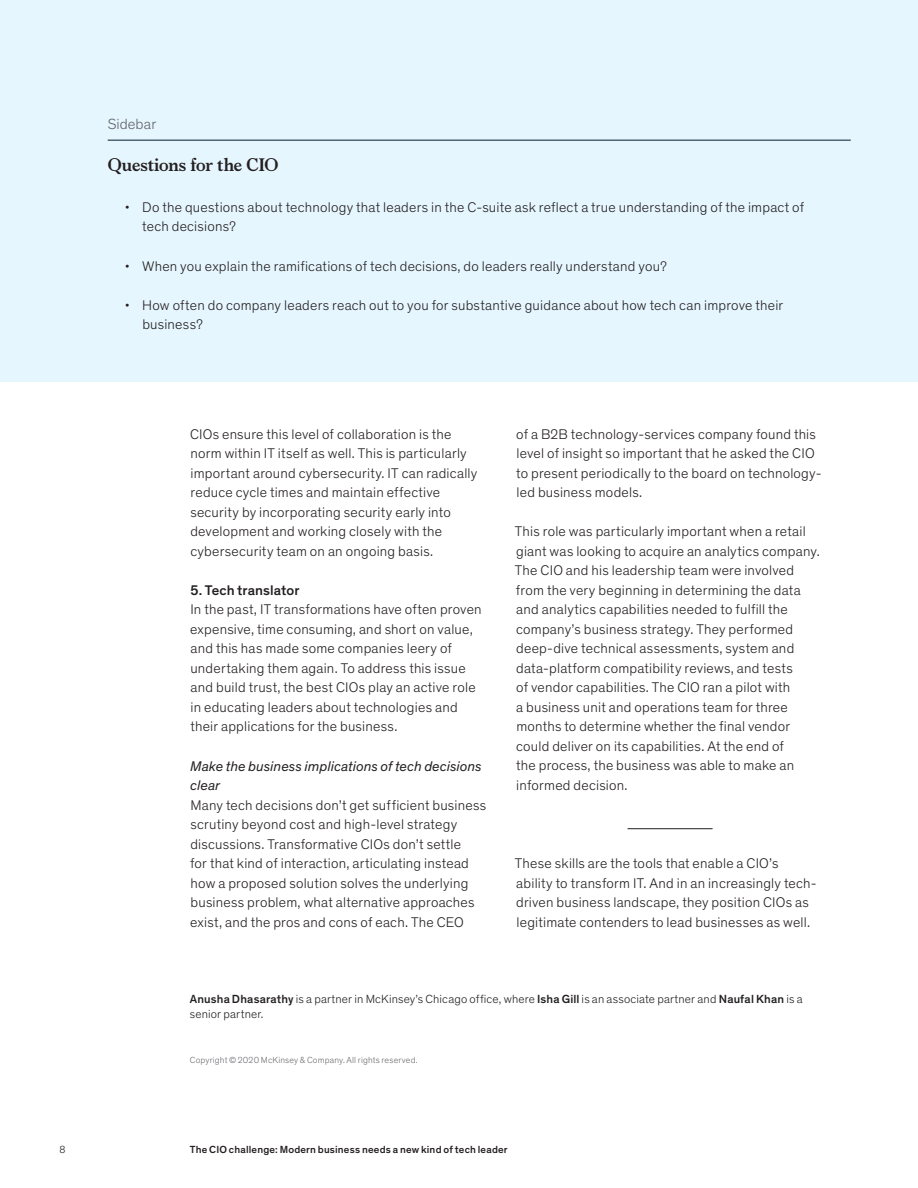
<style>
.page{position:relative;width:918px;height:1188px;background:#fff}
.page>*{position:absolute;margin:0;border:0;box-sizing:border-box;transform-origin:0 0}
.Sidebar_title{font:700 18px "Bower";letter-spacing:-.01em;color:#231f20}
.t1{font:300 15px "Theinhardt Pan";letter-spacing:.005em;color:#636366}
.Body_text{font:300 14.25px/19.5px "Theinhardt Pan";letter-spacing:.015em;color:#231f20}
.Body_heading_-_Level{font:500 14.25px "Theinhardt Pan";letter-spacing:.005em;color:#231f20}
.Author_bios-end_of_a{font:300 12px/15px "Theinhardt Pan";letter-spacing:.015em;color:#231f20}
.Header_footer___Blac{font:500 10.5px "Theinhardt Pan";letter-spacing:.02em;color:#231f20}
.t2{font:300 10.5px "Theinhardt Pan";color:#231f20}
.t3{font:300 9px "Theinhardt Pan";letter-spacing:.015em;color:#6c6d70}
.s1{font-weight:400;font-style:italic}
.s2{font-weight:500}
</style>
<div class="page">
<hr style="left:628px;top:828px;width:85px;height:1px;background:#231f20">
<div style="left:0;top:0;width:918px;height:382px;background:#e6f6fe"></div>
<hr style="left:108px;top:140px;width:743px;height:1px;background:#051c2c">
<p class="t1" style="left:108px;top:114px;width:50px">Sidebar</p>
<p class="Sidebar_title" style="left:108px;top:152px;width:172px">Questions for the CIO</p>
<p class="Body_text" style="left:142px;top:197px;width:663px;text-indent:-17px">• Do the questions about technology that leaders in the C-suite ask reflect a true understanding of the impact of tech decisions?</p>
<p class="Body_text" style="left:125px;top:255px;width:544px">• When you explain the ramifications of tech decisions, do leaders really understand you?</p>
<p class="Body_text" style="left:142px;top:295px;width:642px;text-indent:-18px">• How often do company leaders reach out to you for substantive guidance about how tech can improve their business?</p>
<p class="Body_text" style="left:190px;top:423px;width:289px">CIOs ensure this level of collaboration is the norm within IT itself as well. This is particularly important around cybersecurity. IT can radically reduce cycle times and maintain effective security by incorporating security early into development and working closely with the cybersecurity team on an ongoing basis.</p>
<p class="Body_heading_-_Level" style="left:191px;top:580px;width:110px">5. Tech translator</p>
<p class="Body_text" style="left:190px;top:599px;width:293px">In the past, IT transformations have often proven expensive, time consuming, and short on value, and this has made some companies leery of undertaking them again. To address this issue and build trust, the best CIOs play an active role in educating leaders about technologies and their applications for the business.</p>
<p class="Body_text" style="left:190px;top:755px;width:298px"><span class="s1">Make the business implications of tech decisions clear<br></span>Many tech decisions don’t get sufficient business scrutiny beyond cost and high-level strategy discussions. Transformative CIOs don’t settle<br>for that kind of interaction, articulating instead how a proposed solution solves the underlying business problem, what alternative approaches exist, and the pros and cons of each. The CEO</p>
<p class="Body_text" style="left:516px;top:423px;width:307px">of a B2B technology-services company found this level of insight so important that he asked the CIO to present periodically to the board on technology&shy;led business models.</p>
<p class="Body_text" style="left:515px;top:521px;width:306px">This role was particularly important when a retail giant was looking to acquire an analytics company.<br>The CIO and his leadership team were involved from the very beginning in determining the data and analytics capabilities needed to fulfill the company’s business strategy. They performed deep-dive technical assessments, system and data-platform compatibility reviews, and tests<br>of vendor capabilities. The CIO ran a pilot with<br>a business unit and operations team for three months to determine whether the final vendor could deliver on its capabilities. At the end of<br>the process, the business was able to make an informed decision.</p>
<p class="Body_text" style="left:515px;top:853px;width:303px">These skills are the tools that enable a CIO’s ability to transform IT. And in an increasingly tech&shy;driven business landscape, they position CIOs as legitimate contenders to lead businesses as well.</p>
<p class="Author_bios-end_of_a" style="left:190px;top:991px;width:614px"><span class="s2">Anusha Dhasarathy</span> is a partner in McKinsey’s Chicago office, where <span class="s2">Isha Gill</span> is an associate partner and <span class="s2">Naufal Khan</span> is a senior partner.</p>
<p class="t3" style="left:190px;top:1054px;width:229px">Copyright © 2020 McKinsey &amp; Company. All rights reserved.</p>
<p class="t2" style="left:60px;top:1142px;width:8px">8</p>
<p class="Header_footer___Blac" style="left:190px;top:1142px;width:319px">The CIO challenge: Modern business needs a new kind of tech leader</p>
</div>
